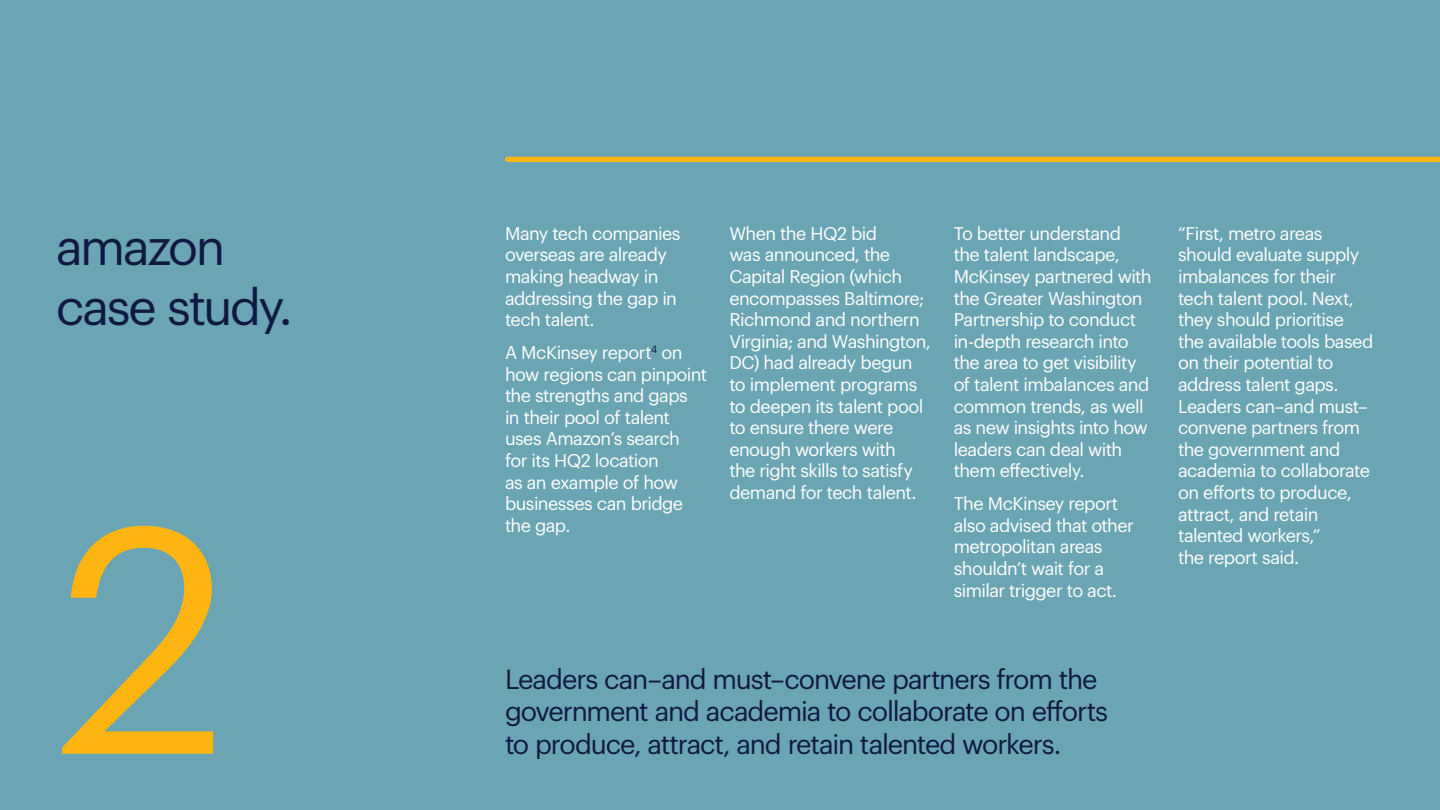
<style>
.page{position:relative;width:1440px;height:810px;background:#6ba5b4}
.page>*{position:absolute;margin:0;border:0;box-sizing:border-box;transform-origin:0 0}
.t1{font:315px "Graphik";color:#ffb511}
.t2{font:49.5px/59.4px "Graphik";letter-spacing:-.05em;color:#0f1941}
.t3{font:27px/32.4px "Graphik";letter-spacing:-.04em;color:#0f1941}
.t4{font:18px/21.6px "Graphik";letter-spacing:-.03em;color:#fff}
</style>
<div class="page">
<div style="left:508px;top:157px;width:932px;height:5px;background:#ffb511"></div>
<h2 class="t2" style="left:56px;top:214px;width:238px">amazon case study.</h2>
<h1 class="t1" style="left:56px;top:403px;width:176px">2</h1>
<p class="t4" style="left:505px;top:221px;width:177px">Many tech companies overseas are already making headway in addressing the gap in tech talent.</p>
<p class="t4" style="left:505px;top:340px;width:204px">A McKinsey report<sup>4</sup> on how regions can pinpoint the strengths and gaps<br>in their pool of talent uses Amazon’s search<br>for its HQ2 location<br>as an example of how businesses can bridge the gap.</p>
<p class="t4" style="left:729px;top:221px;width:203px">When the HQ2 bid<br>was announced, the<br>Capital Region (which encompasses Baltimore;<br>Richmond and northern<br>Virginia; and Washington,<br>DC) had already begun to implement programs to deepen its talent pool to ensure there were enough workers with<br>the right skills to satisfy demand for tech talent.</p>
<p class="t4" style="left:954px;top:221px;width:199px">To better understand the talent landscape,<br>McKinsey partnered with the Greater Washington<br>Partnership to conduct in-depth research into the area to get visibility of talent imbalances and common trends, as well as new insights into how leaders can deal with them effectively.</p>
<p class="t4" style="left:954px;top:491px;width:182px">The McKinsey report also advised that other metropolitan areas shouldn’t wait for a similar trigger to act.</p>
<h3 class="t3" style="left:505px;top:661px;width:605px">Leaders can–and must–convene partners from the government and academia to collaborate on efforts to produce, attract, and retain talented workers.</h3>
<p class="t4" style="left:1178px;top:221px;width:197px">“First, metro areas should evaluate supply imbalances for their tech talent pool. Next, they should prioritise the available tools based on their potential to address talent gaps.<br>Leaders can–and must– convene partners from the government and academia to collaborate on efforts to produce, attract, and retain talented workers,”<br>the report said.</p>
</div>
